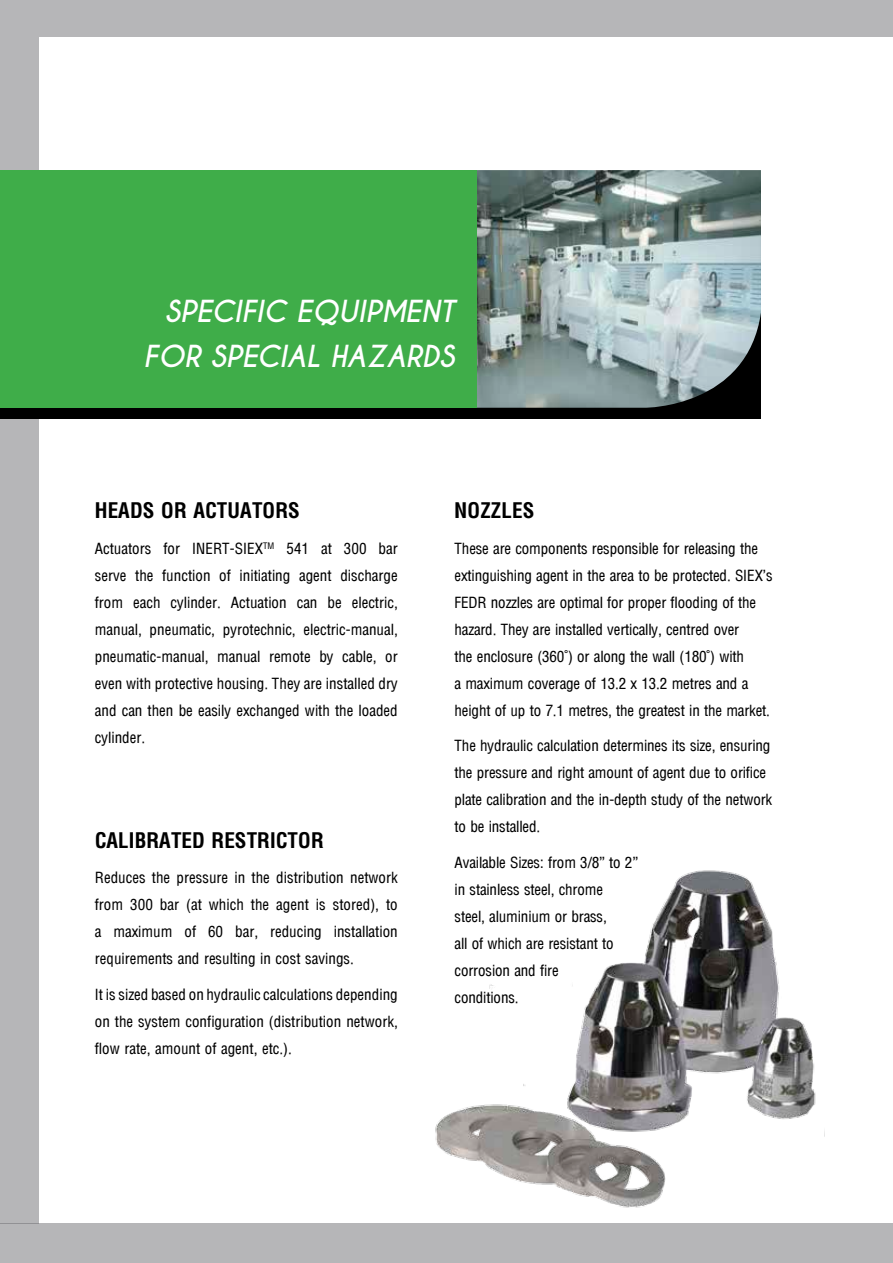
<style>
.page{position:relative;width:893px;height:1263px;background:#fff}
.page>*{position:absolute;margin:0;border:0;box-sizing:border-box;transform-origin:0 0}
.t1{font:italic 700 28.5px/45px "Caviar Dreams";color:#fff;text-align:right}
.t2{font:700 condensed 21px "Arena";color:#000}
.t3{font:15px/27px "Arena Condensed";letter-spacing:-.01em;color:#000;text-align:justify}
</style>
<div class="page">
<div style="left:0;top:37px;width:38px;height:1187px;background:#b6b6b8"></div>
<div style="left:0;top:181px;width:760px;height:237px;background:#000"></div>
<img style="left:476px;top:170px;width:285px;height:238px">
<div style="left:0;top:0;width:893px;height:37px;background:#b6b6b8"></div>
<div style="left:0;top:1224px;width:893px;height:39px;background:#b6b6b8"></div>
<div style="left:0;top:170px;width:476px;height:238px;background:#3fad49"></div>
<img style="left:435px;top:870px;width:390px;height:338px">
<h1 class="t1" style="left:143px;top:289px;width:313px">SPECIFIC EQUIPMENT<br>FOR SPECIAL HAZARDS</h1>
<h2 class="t2" style="left:95px;top:498px;width:207px">HEADS OR ACTUATORS</h2>
<p class="t3" style="left:95px;top:535px;width:305px">Actuators for INERT-SIEX<sup>TM</sup> 541 at 300 bar serve the function of initiating agent discharge from each cylinder. Actuation can be electric, manual, pneumatic, pyrotechnic, electric-manual, pneumatic-manual, manual remote by cable, or even with protective housing. They are installed dry and can then be easily exchanged with the loaded cylinder.</p>
<h2 class="t2" style="left:95px;top:827px;width:231px">CALIBRATED RESTRICTOR</h2>
<p class="t3" style="left:95px;top:864px;width:304px">Reduces the pressure in the distribution network from 300 bar (at which the agent is stored), to a maximum of 60 bar, reducing installation requirements and resulting in cost savings.</p>
<p class="t3" style="left:95px;top:981px;width:304px">It is sized based on hydraulic calculations depending on the system configuration (distribution network, flow rate, amount of agent, etc.).</p>
<h2 class="t2" style="left:455px;top:498px;width:81px">NOZZLES</h2>
<p class="t3" style="left:455px;top:535px;width:320px;text-align:left">These are components responsible for releasing the extinguishing agent in the area to be protected. SIEX’s FEDR nozzles are optimal for proper flooding of the hazard. They are installed vertically, centred over<br>the enclosure (360°) or along the wall (180°) with<br>a maximum coverage of 13.2 x 13.2 metres and a height of up to 7.1 metres, the greatest in the market.</p>
<p class="t3" style="left:455px;top:732px;width:319px;text-align:left">The hydraulic calculation determines its size, ensuring the pressure and right amount of agent due to orifice plate calibration and the in-depth study of the network to be installed.</p>
<p class="t3" style="left:455px;top:849px;width:185px;text-align:left">Available Sizes: from 3/8” to 2” in stainless steel, chrome<br>steel, aluminium or brass,<br>all of which are resistant to corrosion and fire<br>conditions.</p>
</div>
